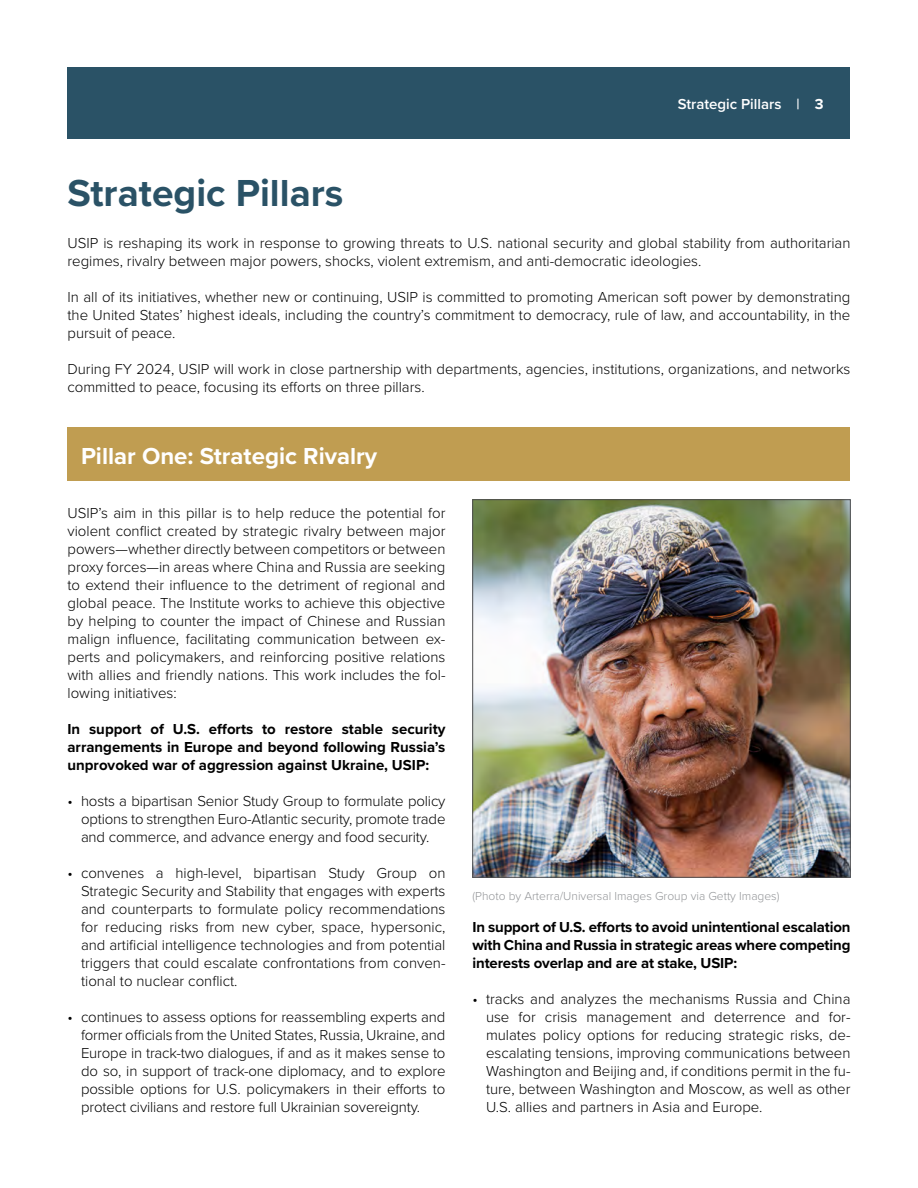
<style>
.page{position:relative;width:918px;height:1188px;background:#fff}
.page>*{position:absolute;margin:0;border:0;box-sizing:border-box;transform-origin:0 0}
.t1{font:700 39px "Proxima Nova";color:#2a5266}
.t2{font:700 24px "Proxima Nova";color:#fff}
.t3{font:300 15px/18px "Proxima Nova";color:#000;text-align:justify}
.t4{font:700 15px/18px "Proxima Nova";letter-spacing:-.01em;color:#000;text-align:justify}
.t5{font:600 15px "Proxima Nova";color:#fff}
.t6{font:300 12px "Proxima Nova";color:#939598}
.s1{font-weight:700}
</style>
<div class="page">
<div style="left:68px;top:68px;width:782px;height:72px;background:#2a5266"></div>
<div style="left:68px;top:428px;width:782px;height:54px;background:#c09d51"></div>
<img style="left:474px;top:502px;width:374px;height:374px">
<div style="left:472px;top:500px;width:378px;height:378px;border:1px solid #4d4d4f"></div>
<p class="t5" style="left:678px;top:93px;width:147px">Strategic Pillars | <span class="s1">3</span></p>
<h1 class="t1" style="left:68px;top:164px;width:278px">Strategic Pillars</h1>
<p class="t3" style="left:68px;top:233px;width:785px">USIP is reshaping its work in response to growing threats to U.S. national security and global stability from authoritarian regimes, rivalry between major powers, shocks, violent extremism, and anti-democratic ideologies.</p>
<p class="t3" style="left:68px;top:287px;width:784px">In all of its initiatives, whether new or continuing, USIP is committed to promoting American soft power by demonstrating the United States’ highest ideals, including the country’s commitment to democracy, rule of law, and accountability, in the pursuit of peace.</p>
<p class="t3" style="left:68px;top:359px;width:784px">During FY 2024, USIP will work in close partnership with departments, agencies, institutions, organizations, and networks committed to peace, focusing its eforts on three pillars.</p>
<p class="t2" style="left:81px;top:438px;width:298px">Pillar One: Strategic Rivalry</p>
<p class="t3" style="left:68px;top:503px;width:380px">USIP’s aim in this pillar is to help reduce the potential for violent confict created by strategic rivalry between major powers—whether directly between competitors or between proxy forces—in areas where China and Russia are seeking to extend their infuence to the detriment of regional and global peace. The Institute works to achieve this objective by helping to counter the impact of Chinese and Russian malign infuence, facilitating communication between ex&shy;perts and policymakers, and reinforcing positive relations with allies and friendly nations. This work includes the fol&shy;lowing initiatives:</p>
<h5 class="t4" style="left:68px;top:719px;width:380px">In support of U.S. eforts to restore stable security arrangements in Europe and beyond following Russia’s unprovoked war of aggression against Ukraine, USIP:</h5>
<p class="t3" style="left:81px;top:791px;width:366px;text-indent:-14px">• hosts a bipartisan Senior Study Group to formulate policy options to strengthen Euro-Atlantic security, promote trade and commerce, and advance energy and food security.</p>
<p class="t3" style="left:81px;top:863px;width:366px;text-indent:-14px">• convenes a high-level, bipartisan Study Group on Strategic Security and Stability that engages with experts and counterparts to formulate policy recommendations for reducing risks from new cyber, space, hypersonic, and artifcial intelligence technologies and from potential triggers that could escalate confrontations from conven&shy;tional to nuclear confict.</p>
<p class="t3" style="left:81px;top:1007px;width:366px;text-indent:-14px">• continues to assess options for reassembling experts and former ofcials from the United States, Russia, Ukraine, and Europe in track-two dialogues, if and as it makes sense to do so, in support of track-one diplomacy, and to explore possible options for U.S. policymakers in their eforts to protect civilians and restore full Ukrainian sovereignty.</p>
<p class="t6" style="left:472px;top:887px;width:308px">(Photo by Arterra/Universal Images Group via Getty Images)</p>
<p class="t4" style="left:472px;top:917px;width:379px">In support of U.S. eforts to avoid unintentional escalation with China and Russia in strategic areas where competing interests overlap and are at stake, USIP:</p>
<p class="t3" style="left:486px;top:989px;width:366px;text-indent:-14px">• tracks and analyzes the mechanisms Russia and China use for crisis management and deterrence and for&shy;mulates policy options for reducing strategic risks, de&shy;escalating tensions, improving communications between Washington and Beijing and, if conditions permit in the fu&shy;ture, between Washington and Moscow, as well as other</p>
<p class="t3" style="left:486px;top:1097px;width:278px">U.S. allies and partners in Asia and Europe.</p>
</div>
